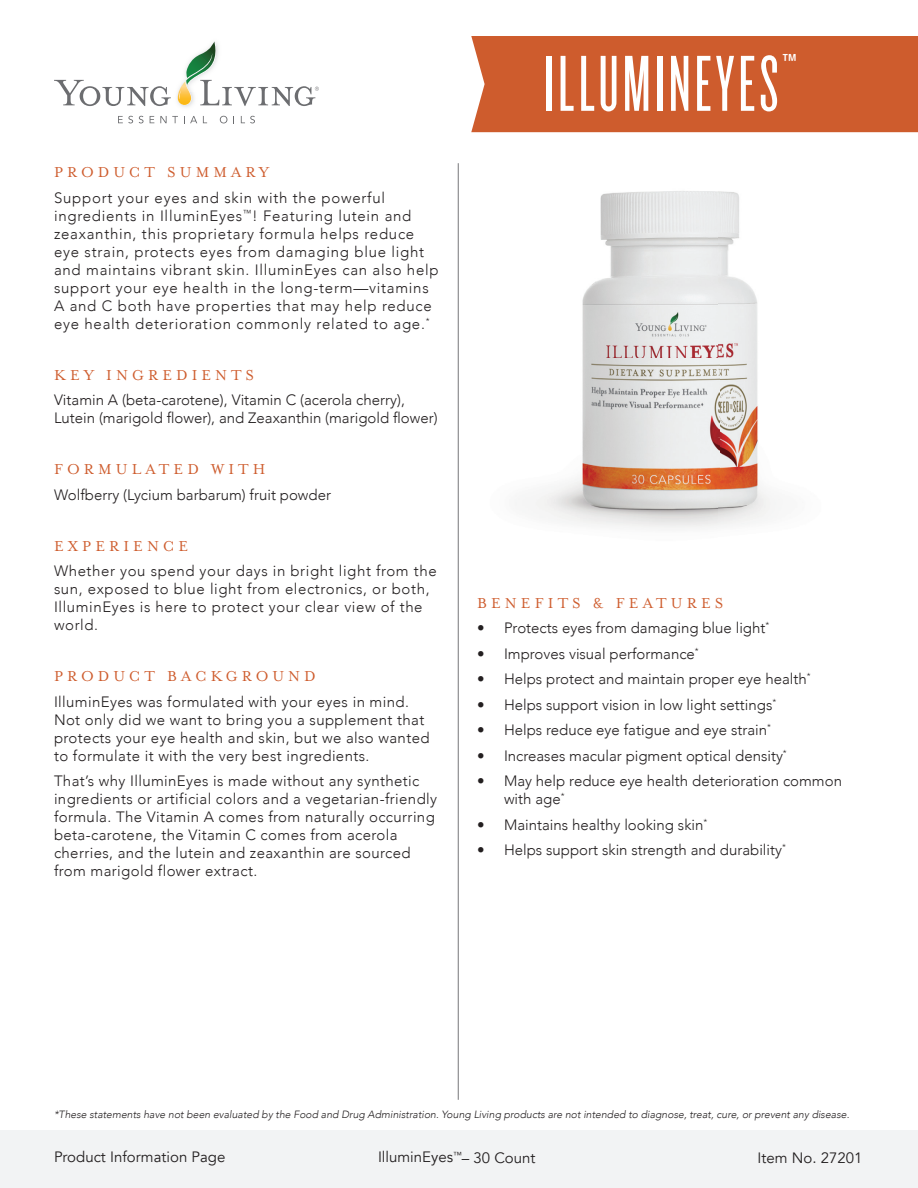
<style>
.page{position:relative;width:918px;height:1188px;background:#fff}
.page>*{position:absolute;margin:0;border:0;box-sizing:border-box;transform-origin:0 0}
.t1{font:82.5px "Knockout 26 Junior Flywght";letter-spacing:.05em;color:#fff}
.t2{font:16.5px "Mrs Eaves OT";letter-spacing:.25em;color:#ce5c2d}
.t3{font:300 15px/18px "Avenir";letter-spacing:.025em;color:#231f20}
.t4{font:300 15px/18px "Avenir";color:#231f20}
.t5{font:300 15px/18px "Avenir";letter-spacing:.05em;color:#231f20}
.t6{font:15px "Avenir";color:#231f20}
.t7{font:italic 300 10.5px "Avenir";color:#231f20}
</style>
<div class="page">
<div style="left:0;top:1130px;width:918px;height:58px;background:#f2f3f4"></div>
<hr style="left:458px;top:163px;width:1px;height:937px;background:#777779">
<div style="left:471px;top:36px;width:447px;height:96px;background:#ce5c2d"></div>
<img style="left:516px;top:191px;width:264px;height:338px">
<img style="left:177px;top:93px;width:12px;height:14px">
<svg style="left:54px;top:80px;width:117px;height:26px"></svg>
<svg style="left:178px;top:41px;width:141px;height:65px"></svg>
<svg style="left:118px;top:116px;width:15px;height:7px"></svg>
<svg style="left:139px;top:116px;width:5px;height:7px"></svg>
<svg style="left:150px;top:116px;width:4px;height:7px"></svg>
<svg style="left:160px;top:116px;width:18px;height:7px"></svg>
<svg style="left:184px;top:116px;width:13px;height:7px"></svg>
<svg style="left:220px;top:116px;width:7px;height:7px"></svg>
<svg style="left:241px;top:116px;width:14px;height:7px"></svg>
<p class="t2" style="left:54px;top:163px;width:217px">PRODUCT SUMMARY</p>
<p class="t5" style="left:54px;top:188px;width:386px">Support your eyes and skin with the powerful ingredients in IlluminEyes<sup>™</sup>! Featuring lutein and zeaxanthin, this proprietary formula helps reduce eye strain, protects eyes from damaging blue light and maintains vibrant skin. IlluminEyes can also help support your eye health in the long-term—vitamins A and C both have properties that may help reduce eye health deterioration commonly related to age.<sup>*</sup></p>
<p class="t2" style="left:54px;top:366px;width:202px">KEY INGREDIENTS</p>
<p class="t4" style="left:54px;top:391px;width:385px">Vitamin A (beta-carotene), Vitamin C (acerola cherry),<br>Lutein (marigold flower), and Zeaxanthin (marigold flower)</p>
<p class="t2" style="left:54px;top:460px;width:213px">FORMULATED WITH</p>
<p class="t4" style="left:54px;top:485px;width:279px">Wolfberry (Lycium barbarum) fruit powder</p>
<p class="t2" style="left:54px;top:537px;width:136px">EXPERIENCE</p>
<p class="t3" style="left:54px;top:562px;width:384px">Whether you spend your days in bright light from the sun, exposed to blue light from electronics, or both, IlluminEyes is here to protect your clear view of the world.</p>
<p class="t2" style="left:54px;top:667px;width:263px">PRODUCT BACKGROUND</p>
<p class="t3" style="left:54px;top:692px;width:377px">IlluminEyes was formulated with your eyes in mind.<br>Not only did we want to bring you a supplement that protects your eye health and skin, but we also wanted to formulate it with the very best ingredients.</p>
<p class="t3" style="left:54px;top:772px;width:385px">That’s why IlluminEyes is made without any synthetic ingredients or artificial colors and a vegetarian-friendly formula. The Vitamin A comes from naturally occurring beta-carotene, the Vitamin C comes from acerola cherries, and the lutein and zeaxanthin are sourced from marigold flower extract.</p>
<h1 class="t1" style="left:544px;top:38px;width:254px">ILLUMINEYES<sup>™</sup></h1>
<p class="t2" style="left:477px;top:594px;width:248px">BENEFITS &amp; FEATURES</p>
<p class="t4" style="left:477px;top:619px;width:294px">• Protects eyes from damaging blue light<sup>*</sup></p>
<p class="t4" style="left:477px;top:645px;width:223px">• Improves visual performance<sup>*</sup></p>
<p class="t4" style="left:477px;top:670px;width:335px">• Helps protect and maintain proper eye health<sup>*</sup></p>
<p class="t4" style="left:477px;top:696px;width:301px">• Helps support vision in low light settings<sup>*</sup></p>
<p class="t4" style="left:477px;top:721px;width:296px">• Helps reduce eye fatigue and eye strain<sup>*</sup></p>
<p class="t4" style="left:477px;top:747px;width:311px">• Increases macular pigment optical density<sup>*</sup></p>
<p class="t4" style="left:504px;top:772px;width:340px;text-indent:-27px">• May help reduce eye health deterioration common with age<sup>*</sup></p>
<p class="t4" style="left:477px;top:816px;width:232px">• Maintains healthy looking skin<sup>*</sup></p>
<p class="t4" style="left:477px;top:841px;width:311px">• Helps support skin strength and durability<sup>*</sup></p>
<p class="t7" style="left:54px;top:1108px;width:797px">*These statements have not been evaluated by the Food and Drug Administration. Young Living products are not intended to diagnose, treat, cure, or prevent any disease.</p>
<p class="t6" style="left:54px;top:1148px;width:173px">Product Information Page</p>
<p class="t6" style="left:378px;top:1148px;width:159px">IlluminEyes<sup>™</sup>– 30 Count</p>
<p class="t6" style="left:758px;top:1148px;width:106px">Item No. 27201</p>
</div>
